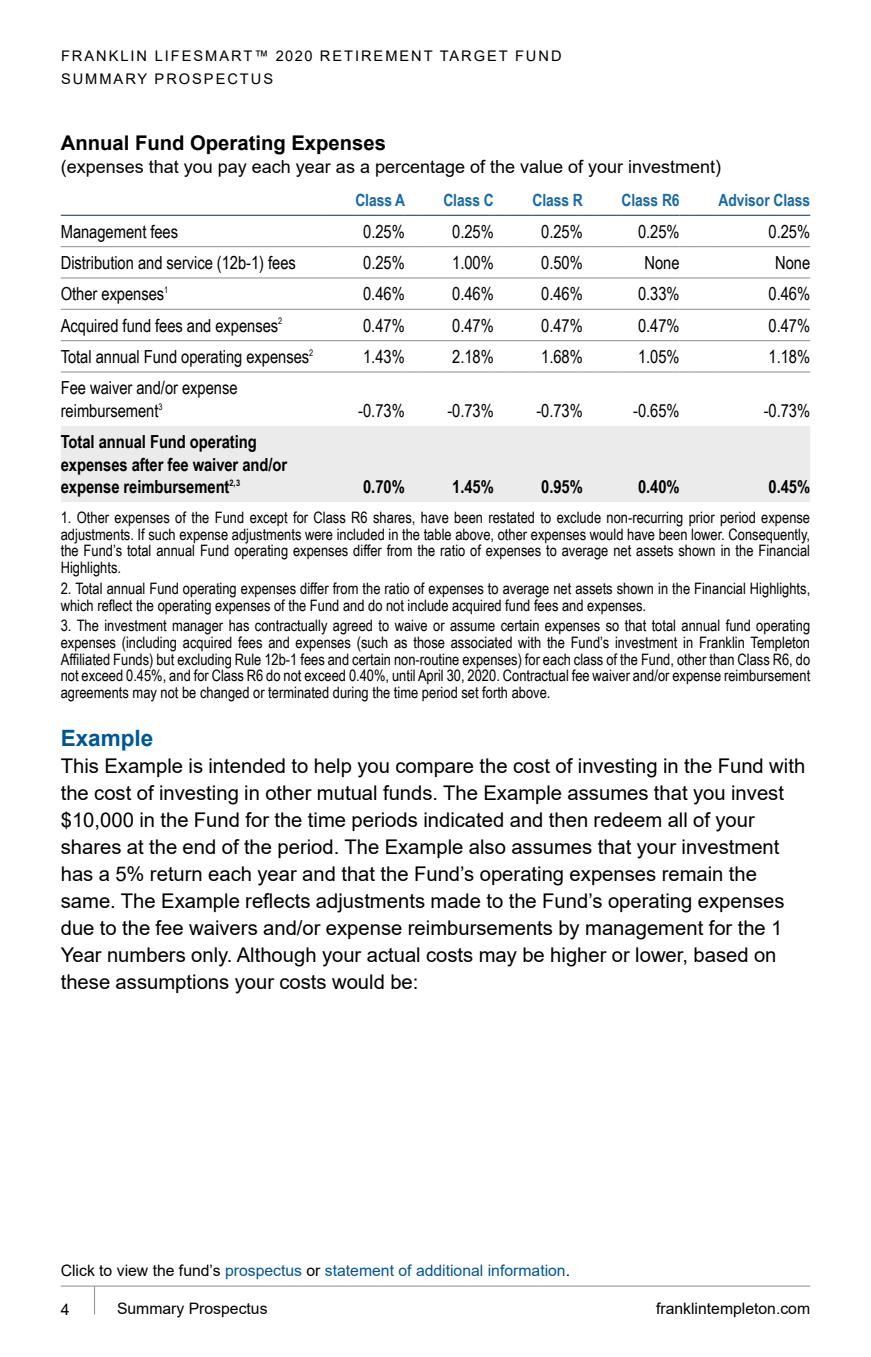
<style>
.page{position:relative;width:871px;height:1357px;background:#fff}
.page>*{position:absolute;margin:0;border:0;box-sizing:border-box;transform-origin:0 0}
.t1{font:700 22.5px "Arial";color:#005598}
.t2{font:20.25px/27px "Arial";color:#000}
.t3{font:700 20.25px "Arial";color:#000}
.t4{font:18px/22.5px "Arial Narrow";letter-spacing:-.005em;color:#000}
.t5{font:700 18px/22.5px "Arial Narrow";letter-spacing:-.005em;color:#000}
.t6{font:18px "Arial";color:#000}
.t7{font:700 16.88px "Arial Narrow";letter-spacing:-.005em;color:#1769a7}
.t8{font:15.75px/16.9px "Arial Narrow";color:#000;text-align:justify}
.t9{font:15.75px "Arial";color:#005598}
.t10{font:15.75px "Arial";color:#000}
.t11{font:14.62px/22.5px "Arial";letter-spacing:.135em;color:#000}
.s1{color:#000}
</style>
<div class="page">
<hr style="left:61px;top:1285px;width:749px;height:1px;background:#999">
<svg style="left:94px;top:1286px;width:1px;height:28px"></svg>
<div style="left:61px;top:426px;width:749px;height:76px;background:#ebebeb"></div>
<hr style="left:61px;top:246px;width:266px;height:1px;background:#999">
<svg style="left:327px;top:246px;width:27px;height:1px"></svg>
<hr style="left:354px;top:246px;width:51px;height:1px;background:#999">
<svg style="left:405px;top:246px;width:38px;height:1px"></svg>
<hr style="left:443px;top:246px;width:51px;height:1px;background:#999">
<svg style="left:494px;top:246px;width:38px;height:1px"></svg>
<hr style="left:532px;top:246px;width:51px;height:1px;background:#999">
<svg style="left:583px;top:246px;width:38px;height:1px"></svg>
<hr style="left:621px;top:246px;width:58px;height:1px;background:#999">
<svg style="left:679px;top:246px;width:39px;height:1px"></svg>
<hr style="left:718px;top:246px;width:92px;height:1px;background:#999">
<hr style="left:61px;top:277px;width:266px;height:1px;background:#999">
<svg style="left:327px;top:277px;width:27px;height:1px"></svg>
<hr style="left:354px;top:277px;width:51px;height:1px;background:#999">
<svg style="left:405px;top:277px;width:38px;height:1px"></svg>
<hr style="left:443px;top:277px;width:51px;height:1px;background:#999">
<svg style="left:494px;top:277px;width:38px;height:1px"></svg>
<hr style="left:532px;top:277px;width:51px;height:1px;background:#999">
<svg style="left:583px;top:277px;width:38px;height:1px"></svg>
<hr style="left:621px;top:277px;width:58px;height:1px;background:#999">
<svg style="left:679px;top:277px;width:39px;height:1px"></svg>
<hr style="left:718px;top:277px;width:92px;height:1px;background:#999">
<hr style="left:61px;top:309px;width:266px;height:1px;background:#999">
<svg style="left:327px;top:309px;width:27px;height:1px"></svg>
<hr style="left:354px;top:309px;width:51px;height:1px;background:#999">
<svg style="left:405px;top:309px;width:38px;height:1px"></svg>
<hr style="left:443px;top:309px;width:51px;height:1px;background:#999">
<svg style="left:494px;top:309px;width:38px;height:1px"></svg>
<hr style="left:532px;top:309px;width:51px;height:1px;background:#999">
<svg style="left:583px;top:309px;width:38px;height:1px"></svg>
<hr style="left:621px;top:309px;width:58px;height:1px;background:#999">
<svg style="left:679px;top:309px;width:39px;height:1px"></svg>
<hr style="left:718px;top:309px;width:92px;height:1px;background:#999">
<hr style="left:61px;top:340px;width:266px;height:1px;background:#999">
<svg style="left:327px;top:340px;width:27px;height:1px"></svg>
<hr style="left:354px;top:340px;width:51px;height:1px;background:#999">
<svg style="left:405px;top:340px;width:38px;height:1px"></svg>
<hr style="left:443px;top:340px;width:51px;height:1px;background:#999">
<svg style="left:494px;top:340px;width:38px;height:1px"></svg>
<hr style="left:532px;top:340px;width:51px;height:1px;background:#999">
<svg style="left:583px;top:340px;width:38px;height:1px"></svg>
<hr style="left:621px;top:340px;width:58px;height:1px;background:#999">
<svg style="left:679px;top:340px;width:39px;height:1px"></svg>
<hr style="left:718px;top:340px;width:92px;height:1px;background:#999">
<hr style="left:61px;top:371px;width:266px;height:1px;background:#999">
<svg style="left:327px;top:371px;width:27px;height:1px"></svg>
<hr style="left:354px;top:371px;width:51px;height:1px;background:#999">
<svg style="left:405px;top:371px;width:38px;height:1px"></svg>
<hr style="left:443px;top:371px;width:51px;height:1px;background:#999">
<svg style="left:494px;top:371px;width:38px;height:1px"></svg>
<hr style="left:532px;top:371px;width:51px;height:1px;background:#999">
<svg style="left:583px;top:371px;width:38px;height:1px"></svg>
<hr style="left:621px;top:371px;width:58px;height:1px;background:#999">
<svg style="left:679px;top:371px;width:39px;height:1px"></svg>
<hr style="left:718px;top:371px;width:92px;height:1px;background:#999">
<hr style="left:61px;top:215px;width:266px;height:1px;background:#005598">
<svg style="left:327px;top:215px;width:27px;height:1px"></svg>
<hr style="left:354px;top:215px;width:51px;height:1px;background:#005598">
<svg style="left:405px;top:215px;width:38px;height:1px"></svg>
<hr style="left:443px;top:215px;width:51px;height:1px;background:#005598">
<svg style="left:494px;top:215px;width:38px;height:1px"></svg>
<hr style="left:532px;top:215px;width:51px;height:1px;background:#005598">
<svg style="left:583px;top:215px;width:38px;height:1px"></svg>
<hr style="left:621px;top:215px;width:58px;height:1px;background:#005598">
<svg style="left:679px;top:215px;width:39px;height:1px"></svg>
<hr style="left:718px;top:215px;width:92px;height:1px;background:#005598">
<p class="t11" style="left:61px;top:45px;width:502px">FRANKLIN LIFESMART™ 2020 RETIREMENT TARGET FUND<br>SUMMARY PROSPECTUS</p>
<p class="t3" style="left:61px;top:129px;width:327px">Annual Fund Operating Expenses</p>
<p class="t6" style="left:61px;top:154px;width:662px">(expenses that you pay each year as a percentage of the value of your investment)</p>
<p class="t7" style="left:355px;top:188px;width:51px">Class A</p>
<p class="t7" style="left:443px;top:188px;width:52px">Class C</p>
<p class="t7" style="left:532px;top:188px;width:52px">Class R</p>
<p class="t7" style="left:621px;top:188px;width:60px">Class R6</p>
<p class="t7" style="left:718px;top:188px;width:93px">Advisor Class</p>
<p class="t4" style="left:61px;top:219px;width:119px">Management fees</p>
<p class="t4" style="left:363px;top:219px;width:43px">0.25%</p>
<p class="t4" style="left:452px;top:219px;width:43px">0.25%</p>
<p class="t4" style="left:541px;top:219px;width:43px">0.25%</p>
<p class="t4" style="left:638px;top:219px;width:43px">0.25%</p>
<p class="t4" style="left:768px;top:219px;width:43px">0.25%</p>
<p class="t4" style="left:61px;top:251px;width:237px">Distribution and service (12b‑1) fees</p>
<p class="t4" style="left:363px;top:251px;width:43px">0.25%</p>
<p class="t4" style="left:452px;top:251px;width:43px">1.00%</p>
<p class="t4" style="left:541px;top:251px;width:43px">0.50%</p>
<p class="t4" style="left:644px;top:251px;width:37px">None</p>
<p class="t4" style="left:775px;top:251px;width:37px">None</p>
<p class="t4" style="left:61px;top:282px;width:109px">Other expenses<sup>1</sup></p>
<p class="t4" style="left:363px;top:282px;width:43px">0.46%</p>
<p class="t4" style="left:452px;top:282px;width:43px">0.46%</p>
<p class="t4" style="left:541px;top:282px;width:43px">0.46%</p>
<p class="t4" style="left:638px;top:282px;width:43px">0.33%</p>
<p class="t4" style="left:768px;top:282px;width:43px">0.46%</p>
<p class="t4" style="left:61px;top:313px;width:223px">Acquired fund fees and expenses<sup>2</sup></p>
<p class="t4" style="left:363px;top:313px;width:43px">0.47%</p>
<p class="t4" style="left:452px;top:313px;width:43px">0.47%</p>
<p class="t4" style="left:541px;top:313px;width:43px">0.47%</p>
<p class="t4" style="left:638px;top:313px;width:43px">0.47%</p>
<p class="t4" style="left:768px;top:313px;width:43px">0.47%</p>
<p class="t4" style="left:61px;top:345px;width:254px">Total annual Fund operating expenses<sup>2</sup></p>
<p class="t4" style="left:363px;top:345px;width:43px">1.43%</p>
<p class="t4" style="left:452px;top:345px;width:43px">2.18%</p>
<p class="t4" style="left:541px;top:345px;width:43px">1.68%</p>
<p class="t4" style="left:638px;top:345px;width:43px">1.05%</p>
<p class="t4" style="left:768px;top:345px;width:43px">1.18%</p>
<p class="t4" style="left:61px;top:376px;width:178px">Fee waiver and/or expense reimbursement<sup>3</sup></p>
<p class="t4" style="left:358px;top:398px;width:48px">-0.73%</p>
<p class="t4" style="left:447px;top:398px;width:48px">-0.73%</p>
<p class="t4" style="left:536px;top:398px;width:48px">-0.73%</p>
<p class="t4" style="left:633px;top:398px;width:48px">-0.65%</p>
<p class="t4" style="left:764px;top:398px;width:48px">-0.73%</p>
<p class="t5" style="left:61px;top:430px;width:228px">Total annual Fund operating expenses after fee waiver and/or expense reimbursement<sup>2,3</sup></p>
<p class="t5" style="left:363px;top:474px;width:43px">0.70%</p>
<p class="t5" style="left:452px;top:474px;width:43px">1.45%</p>
<p class="t5" style="left:541px;top:474px;width:43px">0.95%</p>
<p class="t5" style="left:638px;top:474px;width:43px">0.40%</p>
<p class="t5" style="left:768px;top:474px;width:43px">0.45%</p>
<p class="t8" style="left:61px;top:508px;width:751px">1. Other expenses of the Fund except for Class R6 shares, have been restated to exclude non-recurring prior period expense adjustments. If such expense adjustments were included in the table above, other expenses would have been lower. Consequently, the Fund’s total annual Fund operating expenses differ from the ratio of expenses to average net assets shown in the Financial Highlights.</p>
<p class="t8" style="left:61px;top:579px;width:751px">2. Total annual Fund operating expenses differ from the ratio of expenses to average net assets shown in the Financial Highlights, which reflect the operating expenses of the Fund and do not include acquired fund fees and expenses.</p>
<p class="t8" style="left:61px;top:616px;width:751px">3. The investment manager has contractually agreed to waive or assume certain expenses so that total annual fund operating expenses (including acquired fees and expenses (such as those associated with the Fund’s investment in Franklin Templeton Affiliated Funds) but excluding Rule 12b‑1 fees and certain non-routine expenses) for each class of the Fund, other than Class R6, do not exceed 0.45%, and for Class R6 do not exceed 0.40%, until April 30, 2020. Contractual fee waiver and/or expense reimbursement agreements may not be changed or terminated during the time period set forth above.</p>
<h1 class="t1" style="left:61px;top:722px;width:94px">Example</h1>
<p class="t2" style="left:61px;top:752px;width:746px">This Example is intended to help you compare the cost of investing in the Fund with the cost of investing in other mutual funds. The Example assumes that you invest $10,000 in the Fund for the time periods indicated and then redeem all of your shares at the end of the period. The Example also assumes that your investment has a 5% return each year and that the Fund’s operating expenses remain the same. The Example reflects adjustments made to the Fund’s operating expenses due to the fee waivers and/or expense reimbursements by management for the 1<br>Year numbers only. Although your actual costs may be higher or lower, based on these assumptions your costs would be:</p>
<p class="t9" style="left:61px;top:1259px;width:511px"><span class="s1">Click to view the fund’s</span> prospectus <span class="s1">or</span> statement of additional information<span class="s1">.</span></p>
<p class="t10" style="left:61px;top:1298px;width:10px">4</p>
<p class="t10" style="left:117px;top:1298px;width:152px">Summary Prospectus</p>
<p class="t10" style="left:656px;top:1298px;width:156px">franklintempleton.com</p>
</div>
